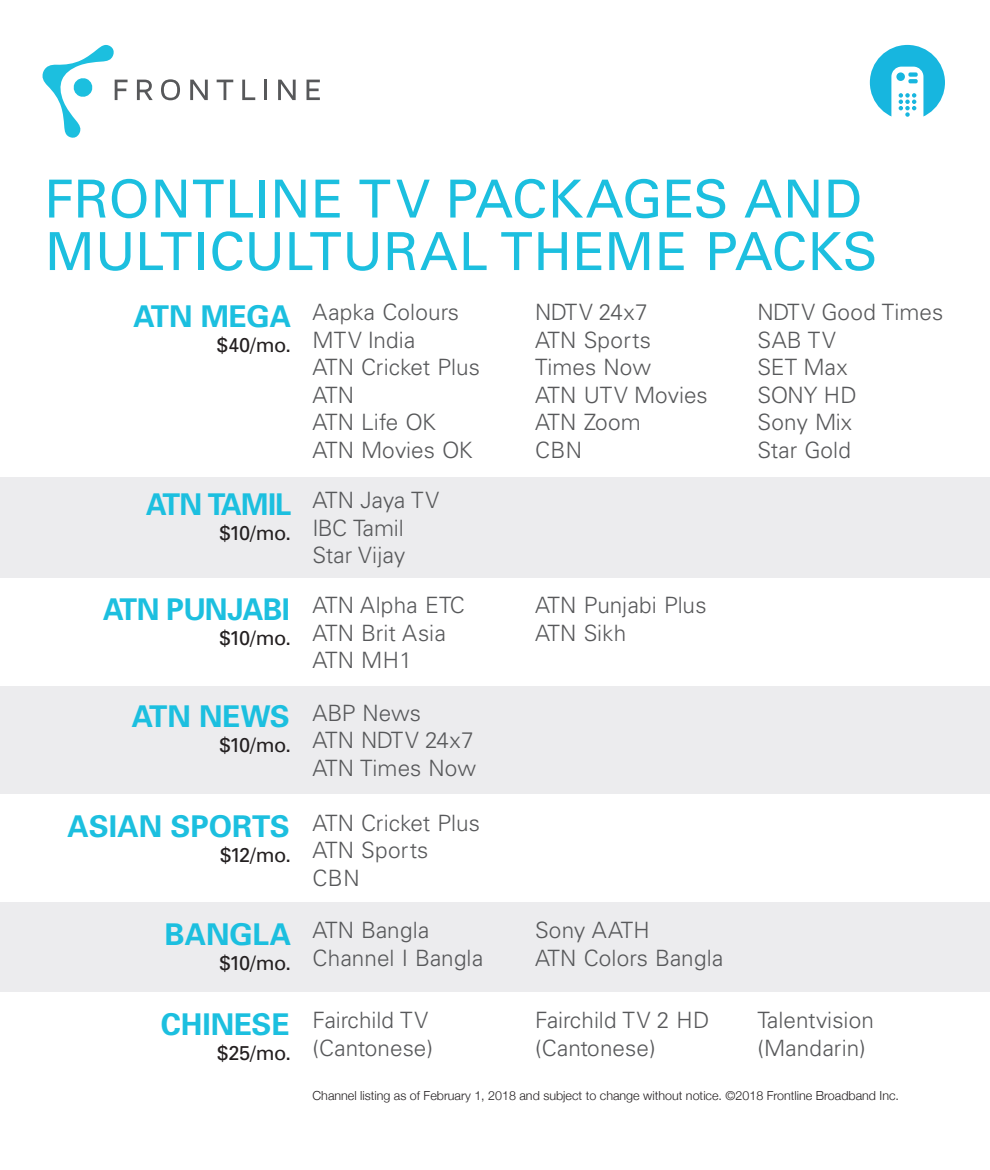
<style>
.page{position:relative;width:990px;height:1170px;background:#fff}
.page>*{position:absolute;margin:0;border:0;box-sizing:border-box;transform-origin:0 0}
.t1{font:52.5px/52.5px "Univers";letter-spacing:.005em;color:#1cbfdf}
.List_Title{font:700 30px "Univers";letter-spacing:-.005em;color:#1cbfdf}
.List_Title-2{font:700 30px "Univers";letter-spacing:-.025em;color:#1cbfdf}
.List_Body{font:300 22.5px/27.5px "Univers";letter-spacing:.005em;color:#57585a}
.List_Body-2{font:300 22.5px "Univers";letter-spacing:-.015em;color:#57585a}
.List_Price{font:20px "Univers";letter-spacing:-.025em;color:#231f20}
.t2{font:300 12.5px "Helvetica Neue";color:#231f20}
</style>
<div class="page">
<svg style="left:137px;top:80px;width:16px;height:20px"></svg>
<svg style="left:161px;top:79px;width:19px;height:21px"></svg>
<svg style="left:190px;top:80px;width:18px;height:20px"></svg>
<svg style="left:217px;top:80px;width:16px;height:20px"></svg>
<svg style="left:242px;top:80px;width:13px;height:20px"></svg>
<hr style="left:264px;top:80px;width:3px;height:20px;background:#57585a">
<svg style="left:278px;top:80px;width:18px;height:20px"></svg>
<svg style="left:307px;top:80px;width:13px;height:20px"></svg>
<svg style="left:42px;top:45px;width:86px;height:93px"></svg>
<div style="left:870px;top:45px;width:75px;height:75px;background:#17b6df;border-radius:50%"></div>
<div style="left:891px;top:67px;width:32px;height:65px;background:#fff;border-radius:10px"></div>
<div style="left:896px;top:72px;width:9px;height:9px;background:#17b6df;border-radius:50%"></div>
<div style="left:908px;top:72px;width:10px;height:5px;background:#17b6df;border-radius:2px"></div>
<svg style="left:908px;top:79px;width:10px;height:4px"></svg>
<svg style="left:899px;top:93px;width:17px;height:24px"></svg>
<div style="left:0;top:477px;width:990px;height:101px;background:#ececee"></div>
<div style="left:0;top:902px;width:990px;height:90px;background:#ececee"></div>
<div style="left:0;top:686px;width:990px;height:108px;background:#ececee"></div>
<p class="t1" style="left:45px;top:172px;width:834px">FRONTLINE TV PACKAGES AND<br>MULTICULTURAL THEME PACKS</p>
<p class="List_Title" style="left:133px;top:297px;width:160px">ATN MEGA</p>
<p class="List_Price" style="left:217px;top:332px;width:76px">$40/mo.</p>
<p class="List_Body" style="left:312px;top:298px;width:148px">Aapka Colours</p>
<p class="List_Body" style="left:312px;top:325px;width:105px">MTV India</p>
<p class="List_Body" style="left:312px;top:353px;width:169px">ATN Cricket Plus</p>
<p class="List_Body" style="left:312px;top:380px;width:43px">ATN</p>
<p class="List_Body" style="left:312px;top:408px;width:125px">ATN Life OK</p>
<p class="List_Body" style="left:312px;top:435px;width:162px">ATN Movies OK</p>
<p class="List_Body" style="left:758px;top:298px;width:187px">NDTV Good Times</p>
<p class="List_Body" style="left:758px;top:325px;width:80px">SAB TV</p>
<p class="List_Body" style="left:758px;top:353px;width:92px">SET Max</p>
<p class="List_Body" style="left:758px;top:380px;width:101px">SONY HD</p>
<p class="List_Body" style="left:758px;top:408px;width:96px">Sony Mix</p>
<p class="List_Body" style="left:758px;top:435px;width:95px">Star Gold</p>
<p class="List_Body" style="left:535px;top:298px;width:114px">NDTV 24x7</p>
<p class="List_Body" style="left:535px;top:325px;width:117px">ATN Sports</p>
<p class="List_Body" style="left:535px;top:353px;width:118px">Times Now</p>
<p class="List_Body" style="left:535px;top:380px;width:174px">ATN UTV Movies</p>
<p class="List_Body" style="left:535px;top:408px;width:107px">ATN Zoom</p>
<p class="List_Body" style="left:535px;top:435px;width:49px">CBN</p>
<p class="List_Title-2" style="left:146px;top:485px;width:147px">ATN TAMIL</p>
<p class="List_Price" style="left:219px;top:520px;width:73px">$10/mo.</p>
<p class="List_Title" style="left:103px;top:590px;width:189px">ATN PUNJABI</p>
<p class="List_Price" style="left:219px;top:625px;width:73px">$10/mo.</p>
<p class="List_Body" style="left:312px;top:486px;width:128px">ATN Jaya TV</p>
<p class="List_Body-2" style="left:312px;top:514px;width:93px">IBC Tamil</p>
<p class="List_Body" style="left:312px;top:541px;width:94px">Star Vijay</p>
<p class="List_Body" style="left:312px;top:591px;width:154px">ATN Alpha ETC</p>
<p class="List_Body" style="left:312px;top:619px;width:135px">ATN Brit Asia</p>
<p class="List_Body" style="left:312px;top:646px;width:101px">ATN MH1</p>
<p class="List_Body" style="left:535px;top:591px;width:173px">ATN Punjabi Plus</p>
<p class="List_Body" style="left:535px;top:619px;width:93px">ATN Sikh</p>
<p class="List_Title" style="left:131px;top:697px;width:160px">ATN NEWS</p>
<p class="List_Price" style="left:219px;top:733px;width:73px">$10/mo.</p>
<p class="List_Title" style="left:67px;top:807px;width:224px">ASIAN SPORTS</p>
<p class="List_Price" style="left:220px;top:843px;width:72px">$12/mo.</p>
<p class="List_Title" style="left:165px;top:915px;width:128px">BANGLA</p>
<p class="List_Price" style="left:219px;top:950px;width:73px">$10/mo.</p>
<p class="List_Body" style="left:312px;top:699px;width:110px">ABP News</p>
<p class="List_Body" style="left:312px;top:726px;width:163px">ATN NDTV 24x7</p>
<p class="List_Body" style="left:312px;top:754px;width:165px">ATN Times Now</p>
<p class="List_Body" style="left:312px;top:809px;width:169px">ATN Cricket Plus</p>
<p class="List_Body" style="left:312px;top:836px;width:117px">ATN Sports</p>
<p class="List_Body" style="left:312px;top:864px;width:49px">CBN</p>
<p class="List_Body" style="left:312px;top:916px;width:118px">ATN Bangla</p>
<p class="List_Body" style="left:312px;top:944px;width:172px">Channel I Bangla</p>
<p class="List_Body" style="left:535px;top:916px;width:116px">Sony AATH</p>
<p class="List_Body" style="left:535px;top:944px;width:190px">ATN Colors Bangla</p>
<p class="List_Title" style="left:161px;top:1005px;width:131px">CHINESE</p>
<p class="List_Price" style="left:217px;top:1040px;width:75px">$25/mo.</p>
<p class="List_Body" style="left:312px;top:1006px;width:122px">Fairchild TV (Cantonese)</p>
<p class="List_Body" style="left:535px;top:1006px;width:176px">Fairchild TV 2 HD (Cantonese)</p>
<p class="List_Body" style="left:758px;top:1006px;width:118px">Talentvision (Mandarin)</p>
<p class="t2" style="left:312px;top:1086px;width:588px">Channel listing as of February 1, 2018 and subject to change without notice. ©2018 Frontline Broadband Inc.</p>
</div>
